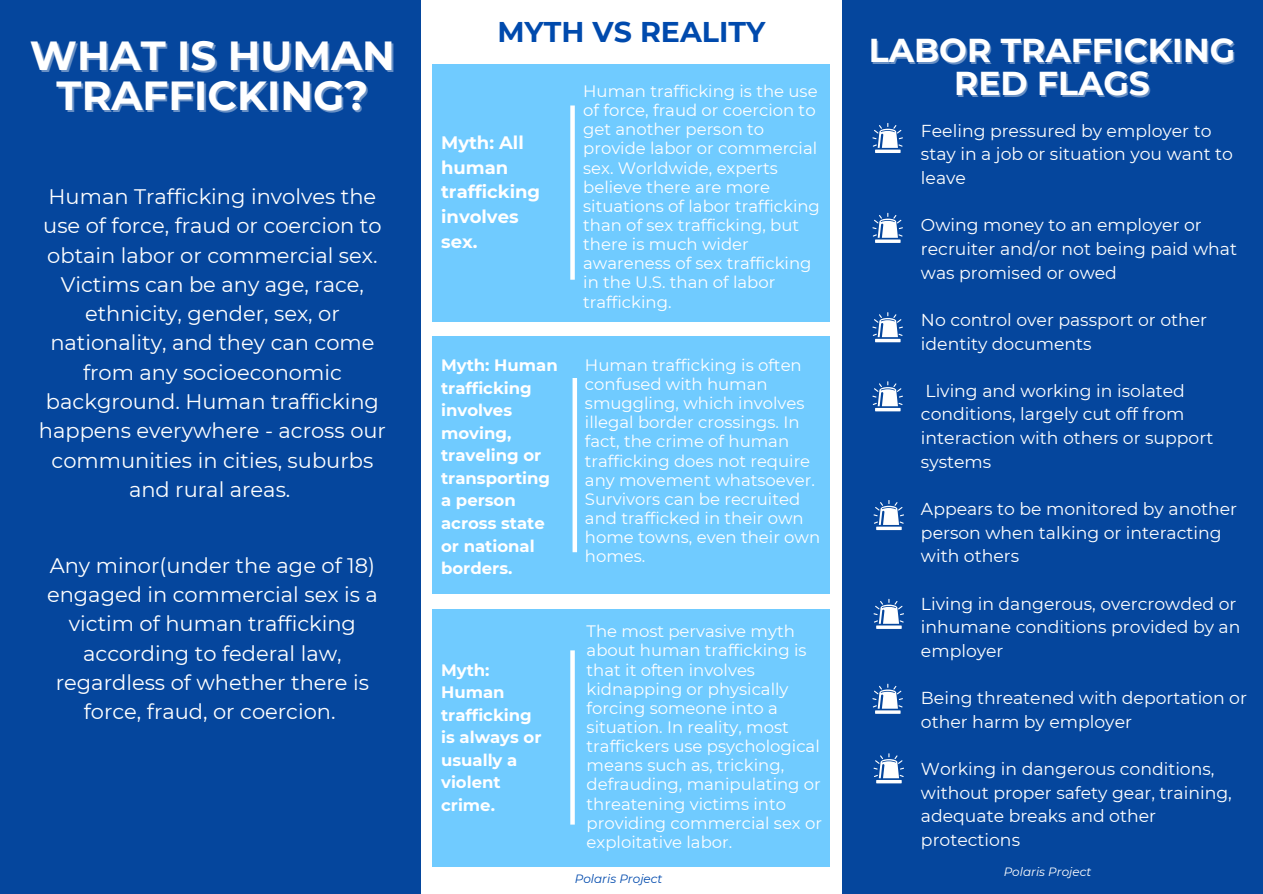
<style>
.page{position:relative;width:1263px;height:894px;background:#fff}
.page>*{position:absolute;margin:0;border:0;box-sizing:border-box;transform-origin:0 0}
.t1{font:700 40.5px "Montserrat";color:#fff}
.t2{font:700 33px "Montserrat";color:#fff}
.t3{font:700 28.5px "Montserrat";color:#004aad}
.t4{font:21px/29.2px "Montserrat";color:#fff;text-align:center}
.t5{font:700 18px/24.8px "Montserrat";color:#fff}
.t6{font:17.25px/23.7px "Montserrat";color:#fff}
.t7{font:16.5px/19.2px "Montserrat";color:#fff}
.t8{font:700 16.5px/22.5px "Montserrat";color:#fff}
.t9{font:italic 12px "Montserrat";color:#004aad}
.t10{font:italic 12px "Montserrat";color:#fff}
</style>
<div class="page">
<div style="left:0;top:0;width:1263px;height:893px;background:#05469d"></div>
<div style="left:421px;top:0;width:421px;height:893px;background:#fff"></div>
<svg style="left:872px;top:123px;width:31px;height:25px"></svg>
<svg style="left:875px;top:149px;width:26px;height:4px"></svg>
<svg style="left:872px;top:213px;width:31px;height:25px"></svg>
<svg style="left:875px;top:239px;width:26px;height:4px"></svg>
<svg style="left:872px;top:312px;width:31px;height:25px"></svg>
<hr style="left:875px;top:339px;width:26px;height:3px;background:#fff">
<svg style="left:872px;top:381px;width:31px;height:25px"></svg>
<hr style="left:875px;top:408px;width:26px;height:3px;background:#fff">
<svg style="left:873px;top:500px;width:31px;height:25px"></svg>
<svg style="left:876px;top:526px;width:26px;height:4px"></svg>
<svg style="left:873px;top:598px;width:31px;height:25px"></svg>
<hr style="left:876px;top:625px;width:26px;height:3px;background:#fff">
<svg style="left:872px;top:683px;width:31px;height:25px"></svg>
<hr style="left:875px;top:710px;width:26px;height:3px;background:#fff">
<svg style="left:873px;top:753px;width:31px;height:25px"></svg>
<svg style="left:876px;top:779px;width:26px;height:4px"></svg>
<div style="left:433px;top:64px;width:397px;height:257px;background:#70cbff"></div>
<div style="left:570px;top:105px;width:5px;height:174px;background:#fff"></div>
<div style="left:433px;top:336px;width:397px;height:258px;background:#70cbff"></div>
<hr style="left:573px;top:378px;width:4px;height:174px;background:#fff">
<div style="left:433px;top:608px;width:397px;height:258px;background:#70cbff"></div>
<div style="left:570px;top:650px;width:5px;height:174px;background:#fff"></div>
<h1 class="t1" style="left:30px;top:31px;width:366px">WHAT IS HUMAN</h1>
<h4 class="t1" style="left:57px;top:71px;width:313px">TRAFFICKING?</h4>
<h4 class="t4" style="left:39px;top:182px;width:349px">Human Trafficking involves the use of force, fraud or coercion to obtain labor or commercial sex.<br>Victims can be any age, race, ethnicity, gender, sex, or nationality, and they can come from any socioeconomic background. Human trafficking happens everywhere - across our communities in cities, suburbs and rural areas.</h4>
<h3 class="t4" style="left:47px;top:550px;width:332px">Any minor(under the age of 18) engaged in commercial sex is a victim of human trafficking according to federal law, regardless of whether there is force, fraud, or coercion.</h3>
<h5 class="t3" style="left:497px;top:14px;width:269px">MYTH VS REALITY</h5>
<p class="t5" style="left:441px;top:130px;width:101px">Myth: All human trafficking involves sex.</p>
<p class="t7" style="left:583px;top:81px;width:238px">Human trafficking is the use of force, fraud or coercion to get another person to provide labor or commercial sex. Worldwide, experts believe there are more situations of labor trafficking than of sex trafficking, but there is much wider awareness of sex trafficking in the U.S. than of labor trafficking.</p>
<p class="t8" style="left:441px;top:354px;width:118px">Myth: Human trafficking involves moving, traveling or transporting a person across state or national borders.</p>
<p class="t7" style="left:585px;top:355px;width:237px">Human trafficking is often confused with human smuggling, which involves illegal border crossings. In fact, the crime of human trafficking does not require any movement whatsoever.<br>Survivors can be recruited and trafficked in their own home towns, even their own homes.</p>
<p class="t8" style="left:441px;top:658px;width:102px">Myth:<br>Human trafficking is always or usually a violent crime.</p>
<p class="t7" style="left:587px;top:621px;width:237px">The most pervasive myth about human trafficking is that it often involves kidnapping or physically forcing someone into a situation. In reality, most traffickers use psychological means such as, tricking, defrauding, manipulating or threatening victims into providing commercial sex or exploitative labor.</p>
<p class="t9" style="left:575px;top:871px;width:89px">Polaris Project</p>
<h6 class="t2" style="left:869px;top:30px;width:368px">LABOR TRAFFICKING</h6>
<h5 class="t2" style="left:954px;top:63px;width:197px">RED FLAGS</h5>
<p class="t6" style="left:921px;top:119px;width:314px">Feeling pressured by employer to stay in a job or situation you want to leave</p>
<h6 class="t6" style="left:921px;top:213px;width:318px">Owing money to an employer or recruiter and/or not being paid what was promised or owed</h6>
<h5 class="t6" style="left:921px;top:308px;width:288px">No control over passport or other identity documents</h5>
<p class="t6" style="left:921px;top:378px;width:294px">Living and working in isolated conditions, largely cut off from interaction with others or support systems</p>
<h6 class="t6" style="left:921px;top:497px;width:318px">Appears to be monitored by another person when talking or interacting with others</h6>
<p class="t6" style="left:921px;top:591px;width:321px">Living in dangerous, overcrowded or inhumane conditions provided by an employer</p>
<h2 class="t6" style="left:921px;top:686px;width:328px">Being threatened with deportation or other harm by employer</h2>
<p class="t6" style="left:921px;top:756px;width:312px">Working in dangerous conditions, without proper safety gear, training, adequate breaks and other protections</p>
<p class="t10" style="left:1004px;top:864px;width:89px">Polaris Project</p>
</div>
